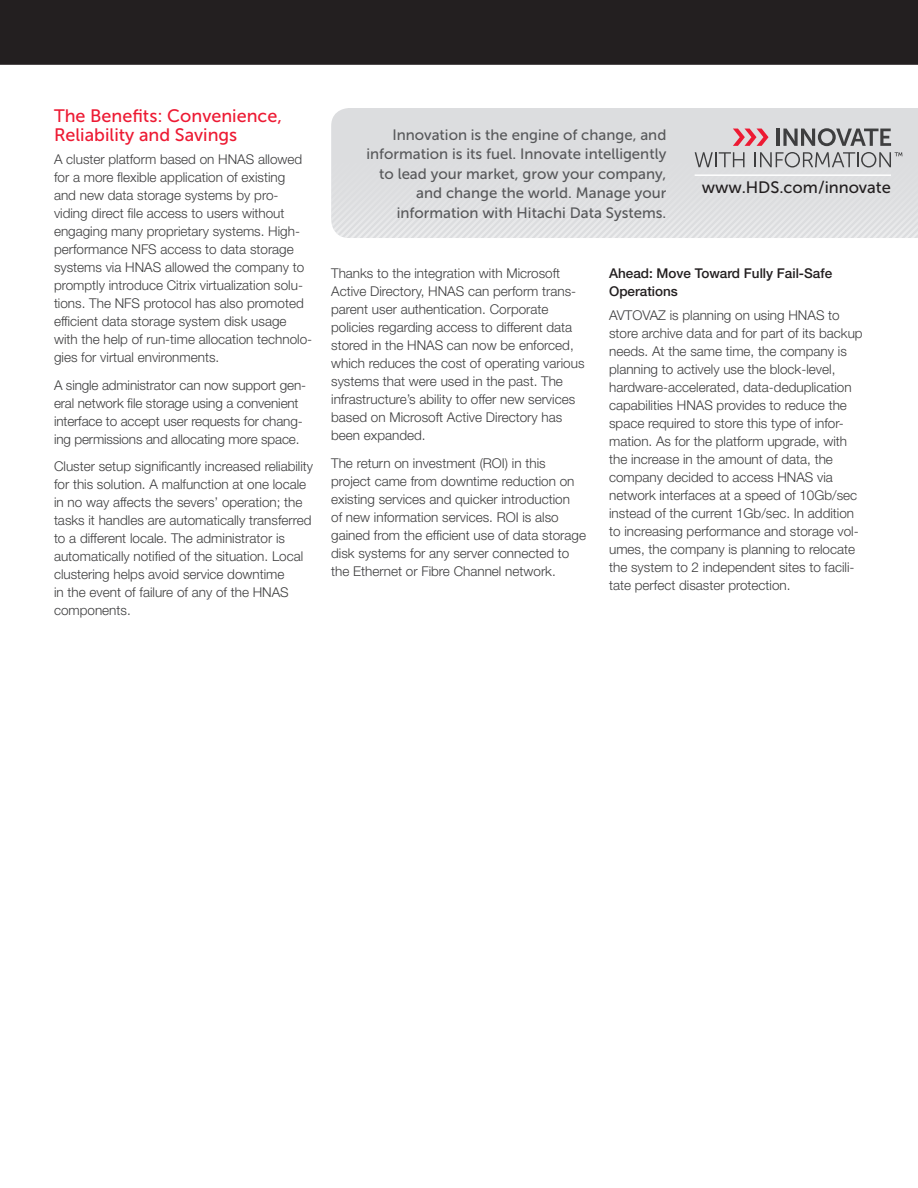
<style>
.page{position:relative;width:918px;height:1188px;background:#fff}
.page>*{position:absolute;margin:0;border:0;box-sizing:border-box;transform-origin:0 0}
.t1{font:18px/19.5px "Museo Sans 500";color:#ed1a33}
.t2{font:16.5px "Museo Sans 500";color:#231f20}
.t3{font:15px/19.5px "Museo Sans 500";color:#57585a;text-align:right}
.t4{font:300 13.5px/18px "Helvetica Neue LT Std";color:#3e3e3f}
.t5{font:500 13.5px/18px "Helvetica Neue LT Std";color:#231f20}
</style>
<div class="page">
<div style="left:0;top:0;width:918px;height:65px;background:#231f20"></div>
<svg style="left:331px;top:108px;width:587px;height:130px;background:#dedee0"></svg>
<hr style="left:695px;top:174px;width:196px;height:2px;background:#fff">
<svg style="left:733px;top:129px;width:36px;height:17px"></svg>
<hr style="left:776px;top:129px;width:4px;height:17px;background:#3e3e3f">
<svg style="left:783px;top:128px;width:108px;height:18px;background:#969698"></svg>
<svg style="left:695px;top:152px;width:50px;height:15px"></svg>
<svg style="left:755px;top:152px;width:147px;height:16px;background:#b5b5b7"></svg>
<h1 class="t1" style="left:54px;top:106px;width:230px">The Benefits: Convenience,<br>Reliability and Savings</h1>
<p class="t4" style="left:54px;top:150px;width:260px">A cluster platform based on HNAS allowed for a more flexible application of existing<br>and new data storage systems by pro&shy;viding direct file access to users without engaging many proprietary systems. High&shy;performance NFS access to data storage systems via HNAS allowed the company to promptly introduce Citrix virtualization solu&shy;tions. The NFS protocol has also promoted efficient data storage system disk usage with the help of run-time allocation technolo&shy;gies for virtual environments.</p>
<p class="t4" style="left:54px;top:375px;width:254px">A single administrator can now support gen&shy;eral network file storage using a convenient interface to accept user requests for chang&shy;ing permissions and allocating more space.</p>
<p class="t4" style="left:54px;top:457px;width:261px">Cluster setup significantly increased reliability for this solution. A malfunction at one locale in no way affects the severs’ operation; the tasks it handles are automatically transferred to a different locale. The administrator is automatically notified of the situation. Local clustering helps avoid service downtime<br>in the event of failure of any of the HNAS components.</p>
<p class="t3" style="left:366px;top:125px;width:301px">Innovation is the engine of change, and information is its fuel. Innovate intelligently to lead your market, grow your company, and change the world. Manage your information with Hitachi Data Systems.</p>
<p class="t2" style="left:702px;top:178px;width:191px">www.HDS.com/innovate</p>
<p class="t4" style="left:331px;top:264px;width:255px">Thanks to the integration with Microsoft Active Directory, HNAS can perform trans&shy;parent user authentication. Corporate policies regarding access to different data stored in the HNAS can now be enforced, which reduces the cost of operating various systems that were used in the past. The infrastructure’s ability to offer new services based on Microsoft Active Directory has been expanded.</p>
<p class="t4" style="left:331px;top:454px;width:256px">The return on investment (ROI) in this project came from downtime reduction on existing services and quicker introduction<br>of new information services. ROI is also gained from the efficient use of data storage disk systems for any server connected to the Ethernet or Fibre Channel network.</p>
<p class="t5" style="left:609px;top:264px;width:225px">Ahead: Move Toward Fully Fail-Safe<br>Operations</p>
<p class="t4" style="left:609px;top:306px;width:255px">AVTOVAZ is planning on using HNAS to store archive data and for part of its backup needs. At the same time, the company is planning to actively use the block-level, hardware-accelerated, data-deduplication capabilities HNAS provides to reduce the space required to store this type of infor&shy;mation. As for the platform upgrade, with the increase in the amount of data, the company decided to access HNAS via network interfaces at a speed of 10Gb/sec instead of the current 1Gb/sec. In addition to increasing performance and storage vol&shy;umes, the company is planning to relocate the system to 2 independent sites to facili&shy;tate perfect disaster protection.</p>
</div>
